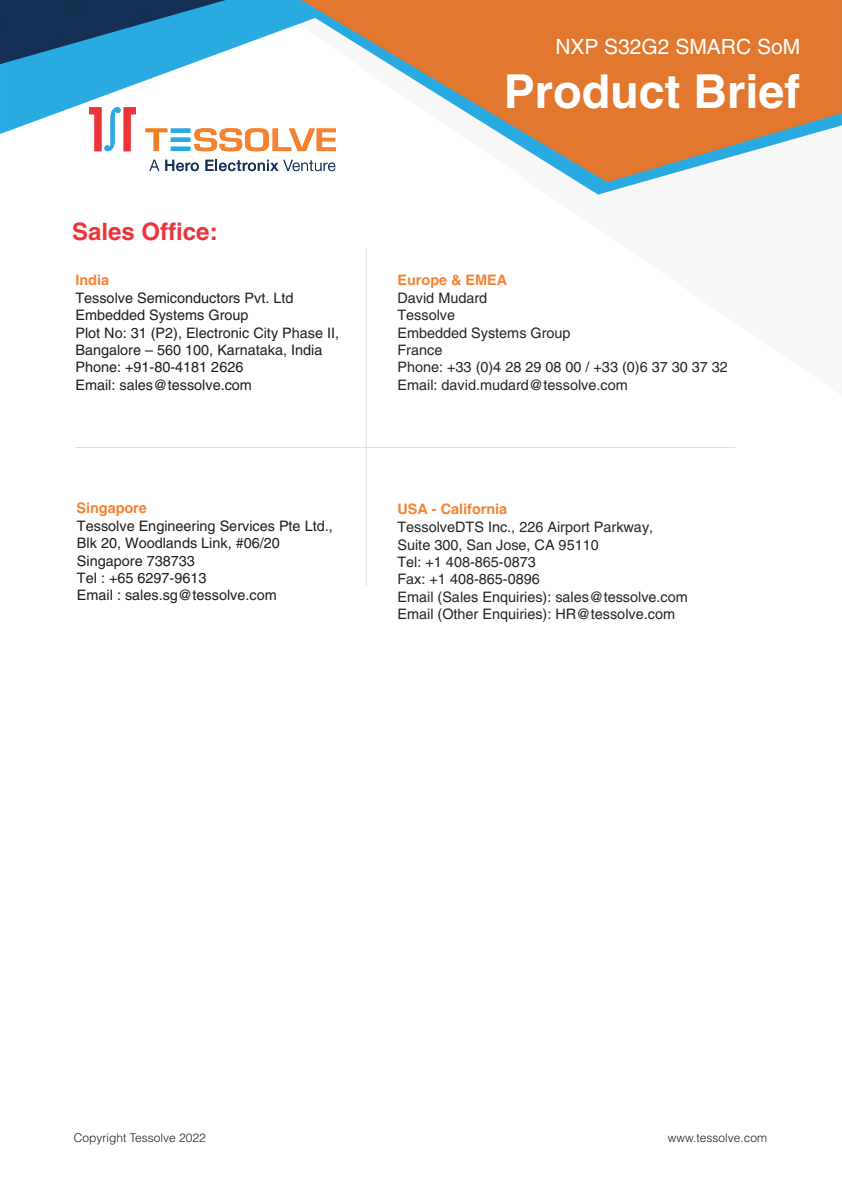
<style>
.page{position:relative;width:842px;height:1191px;background:#fff}
.page>*{position:absolute;margin:0;border:0;box-sizing:border-box;transform-origin:0 0}
.t1{font:700 46.8px "Helvetica LT Std";color:#fff}
.t2{font:700 24px "Helvetica LT Std";color:#eb343a}
.t3{font:21px "Helvetica LT Std";color:#fff}
.t4{font:14.4px/17.3px "Helvetica LT Std";color:#222626}
.t5{font:14.4px/17.3px "Helvetica LT Std";color:#211c1c}
.t6{font:700 14.4px "Helvetica LT Std";color:#f48231}
.t7{font:300 12px "Helvetica LT Std";color:#231f20}
</style>
<div class="page">
<svg style="left:0;top:64px;width:114px;height:70px;fill:#29abe1"></svg>
<svg style="left:286px;top:151px;width:356px;height:44px"></svg>
<svg style="left:11px;top:0;width:290px;height:92px;fill:#29abe1"></svg>
<svg style="left:301px;top:0;width:541px;height:182px;fill:#e2772f"></svg>
<svg style="left:0;top:0;width:226px;height:64px"></svg>
<svg style="left:145px;top:128px;width:191px;height:23px"></svg>
<svg style="left:89px;top:107px;width:47px;height:44px"></svg>
<svg style="left:149px;top:160px;width:10px;height:11px"></svg>
<svg style="left:165px;top:160px;width:34px;height:11px"></svg>
<svg style="left:205px;top:160px;width:130px;height:11px"></svg>
<hr style="left:75px;top:447px;width:660px;height:1px;background:#e0dede">
<hr style="left:366px;top:248px;width:1px;height:338px;background:#e0dede">
<h2 class="t2" style="left:72px;top:217px;width:147px">Sales Office:</h2>
<p class="t6" style="left:75px;top:271px;width:35px">India</p>
<p class="t5" style="left:75px;top:289px;width:265px">Tessolve Semiconductors Pvt. Ltd<br>Embedded Systems Group<br>Plot No: 31 (P2), Electronic City Phase II,<br>Bangalore – 560 100, Karnataka, India<br>Phone: +91-80-4181 2626<br>Email: sales@tessolve.com</p>
<p class="t6" style="left:76px;top:499px;width:72px">Singapore</p>
<p class="t5" style="left:77px;top:517px;width:257px">Tessolve Engineering Services Pte Ltd.,<br>Blk 20, Woodlands Link, #06/20<br>Singapore 738733<br>Tel : +65 6297-9613<br>Email : sales.sg@tessolve.com</p>
<h3 class="t3" style="left:555px;top:34px;width:246px">NXP S32G2 SMARC SoM</h3>
<h1 class="t1" style="left:504px;top:63px;width:298px">Product Brief</h1>
<p class="t6" style="left:397px;top:271px;width:111px">Europe &amp; EMEA</p>
<p class="t4" style="left:397px;top:289px;width:332px">David Mudard<br>Tessolve<br>Embedded Systems Group<br>France<br>Phone: +33 (0)4 28 29 08 00 / +33 (0)6 37 30 37 32<br>Email: david.mudard@tessolve.com</p>
<p class="t6" style="left:397px;top:500px;width:111px">USA - California</p>
<p class="t4" style="left:397px;top:518px;width:292px">TessolveDTS Inc., 226 Airport Parkway, Suite 300, San Jose, CA 95110<br>Tel: +1 408-865-0873<br>Fax: +1 408-865-0896<br>Email (Sales Enquiries): sales@tessolve.com Email (Other Enquiries): HR@tessolve.com</p>
<p class="t7" style="left:74px;top:1130px;width:134px">Copyright Tessolve 2022</p>
<p class="t7" style="left:668px;top:1130px;width:101px">www.tessolve.com</p>
</div>
